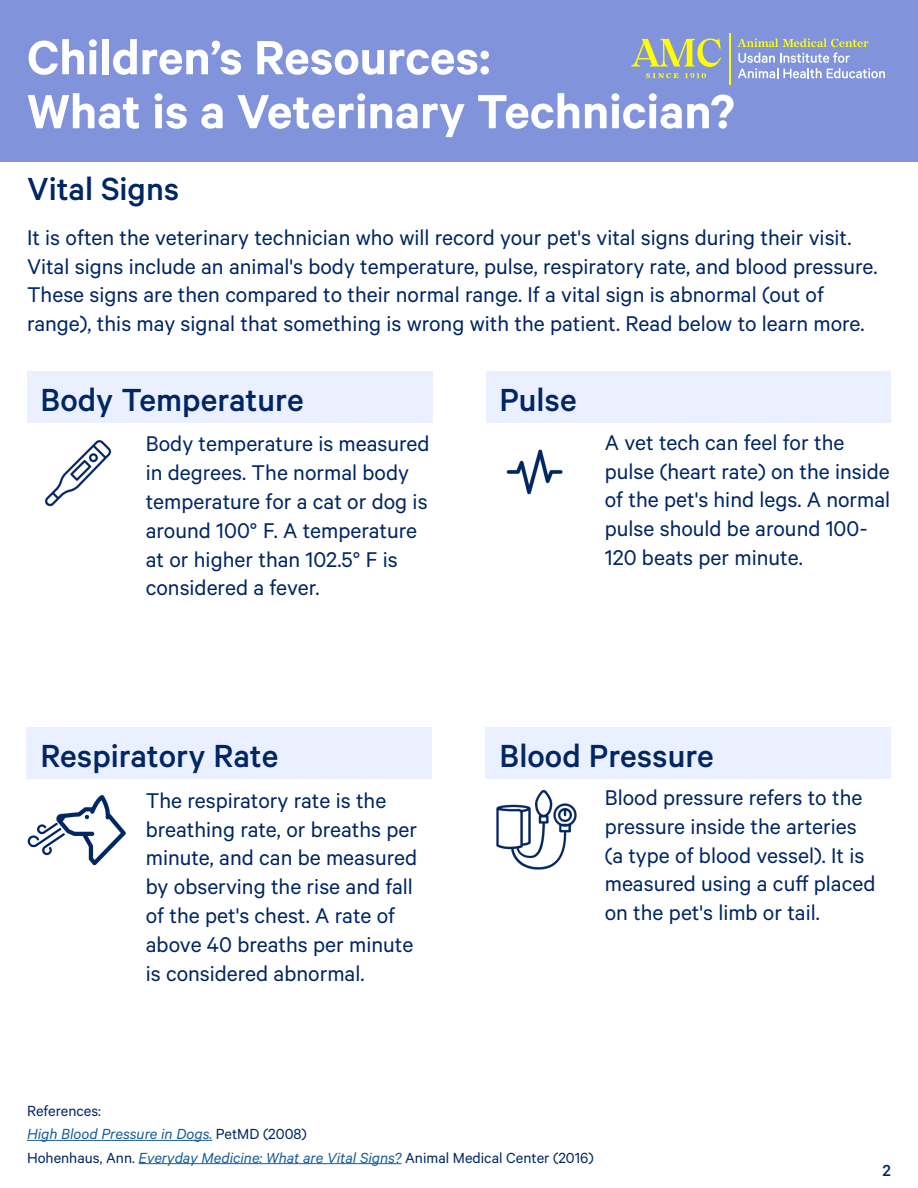
<style>
.page{position:relative;width:918px;height:1188px;background:#fff}
.page>*{position:absolute;margin:0;border:0;box-sizing:border-box;transform-origin:0 0}
.t1{font:600 54px/54px "Calibre";color:#fff}
.t2{font:500 36px "Calibre";color:#002664}
.t3{font:24px/28.8px "Calibre";color:#002664}
.t4{font:500 18px "Calibre";color:#002664}
.t5{font:16.5px/23.2px "Calibre";color:#002664}
.s1{font-style:italic;color:#175d9e}
</style>
<div class="page">
<div style="left:0;top:0;width:918px;height:162px;background:#8193db"></div>
<hr style="left:729px;top:34px;width:2px;height:51px;background:#ff0">
<svg style="left:738px;top:38px;width:147px;height:40px"></svg>
<svg style="left:646px;top:73px;width:32px;height:5px"></svg>
<svg style="left:685px;top:73px;width:21px;height:5px"></svg>
<svg style="left:631px;top:38px;width:90px;height:29px"></svg>
<div style="left:27px;top:372px;width:405px;height:51px;background:#eaf0ff"></div>
<div style="left:486px;top:372px;width:405px;height:51px;background:#eaf0ff"></div>
<div style="left:486px;top:728px;width:405px;height:51px;background:#eaf0ff"></div>
<img style="left:44px;top:440px;width:68px;height:67px">
<img style="left:506px;top:449px;width:57px;height:46px">
<div style="left:27px;top:728px;width:405px;height:51px;background:#eaf0ff"></div>
<img style="left:56px;top:795px;width:70px;height:71px">
<img style="left:496px;top:790px;width:81px;height:80px">
<svg style="left:27px;top:823px;width:38px;height:33px"></svg>
<hr style="left:27px;top:1140px;width:185px;height:1px;background:#175d9e">
<hr style="left:139px;top:1163px;width:263px;height:1px;background:#175d9e">
<h1 class="t1" style="left:27px;top:34px;width:709px">Children’s Resources:<br>What is a Veterinary Technician?</h1>
<h2 class="t2" style="left:27px;top:176px;width:154px">Vital Signs</h2>
<p class="t3" style="left:27px;top:225px;width:852px">It is often the veterinary technician who will record your pet's vital signs during their visit.<br>Vital signs include an animal's body temperature, pulse, respiratory rate, and blood pressure.<br>These signs are then compared to their normal range. If a vital sign is abnormal (out of range), this may signal that something is wrong with the patient. Read below to learn more.</p>
<h2 class="t2" style="left:41px;top:387px;width:265px">Body Temperature</h2>
<h2 class="t2" style="left:500px;top:387px;width:79px">Pulse</h2>
<p class="t3" style="left:146px;top:431px;width:285px">Body temperature is measured in degrees. The normal body temperature for a cat or dog is around 100° F. A temperature at or higher than 102.5° F is considered a fever.</p>
<p class="t3" style="left:605px;top:430px;width:287px">A vet tech can feel for the pulse (heart rate) on the inside of the pet's hind legs. A normal pulse should be around 100-<br>120 beats per minute.</p>
<h2 class="t2" style="left:499px;top:743px;width:216px">Blood Pressure</h2>
<h2 class="t2" style="left:40px;top:743px;width:239px">Respiratory Rate</h2>
<p class="t3" style="left:146px;top:788px;width:273px">The respiratory rate is the breathing rate, or breaths per minute, and can be measured by observing the rise and fall of the pet's chest. A rate of above 40 breaths per minute is considered abnormal.</p>
<p class="t3" style="left:605px;top:785px;width:272px">Blood pressure refers to the pressure inside the arteries (a type of blood vessel). It is measured using a cuff placed on the pet's limb or tail.</p>
<p class="t5" style="left:27px;top:1100px;width:568px">References:<br><span class="s1">High Blood Pressure in Dogs.</span> PetMD (2008)<br>Hohenhaus, Ann. <span class="s1">Everyday Medicine: What are Vital Signs?</span> Animal Medical Center (2016)</p>
<p class="t4" style="left:883px;top:1164px;width:10px">2</p>
</div>
